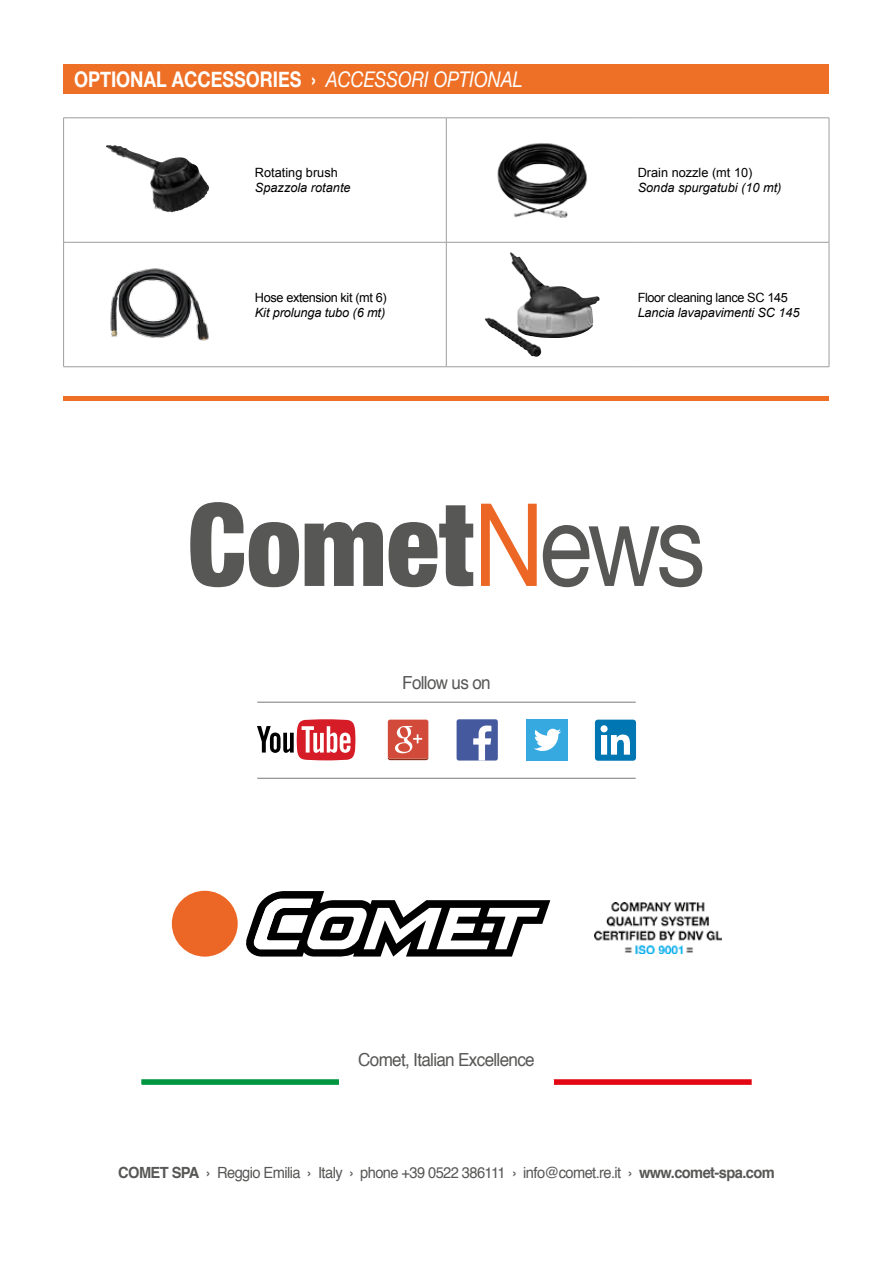
<style>
.page{position:relative;width:893px;height:1263px;background:#fff}
.page>*{position:absolute;margin:0;border:0;box-sizing:border-box;transform-origin:0 0}
.t1{font:900 condensed 115.2px "Helvetica Neue";color:#575756;scale:.95 1}
.t2{font:700 21.6px "Helvetica Neue";color:#fff;scale:.83 1}
.t3{font:18px "Helvetica";letter-spacing:-.04em;color:#575756;scale:.95 1}
.t4{font:15.45px "Helvetica";letter-spacing:-.04em;color:#575756;scale:.95 1}
.t5{font:italic 12.75px "Arial";letter-spacing:-.01em;color:#000}
.t6{font:12.75px "Arial";letter-spacing:-.03em;color:#000}
.t7{font:12.75px "Arial";color:#000}
.s1{font-weight:400;font-style:italic}
.s2{font-weight:400;font-stretch:normal;color:#ec6725}
.s3{font-weight:400;font-stretch:normal}
.s4{font-weight:700}
</style>
<div class="page">
<hr style="left:63px;top:118px;width:192px;height:1px;background:#9d9d9c">
<hr style="left:63px;top:118px;width:1px;height:124px;background:#9d9d9c">
<hr style="left:255px;top:118px;width:191px;height:1px;background:#9d9d9c">
<hr style="left:446px;top:118px;width:192px;height:1px;background:#9d9d9c">
<hr style="left:446px;top:118px;width:1px;height:124px;background:#9d9d9c">
<hr style="left:638px;top:118px;width:191px;height:1px;background:#9d9d9c">
<hr style="left:829px;top:118px;width:1px;height:124px;background:#9d9d9c">
<hr style="left:63px;top:242px;width:192px;height:1px;background:#9d9d9c">
<hr style="left:63px;top:242px;width:1px;height:124px;background:#9d9d9c">
<hr style="left:255px;top:242px;width:191px;height:1px;background:#9d9d9c">
<hr style="left:446px;top:242px;width:192px;height:1px;background:#9d9d9c">
<hr style="left:446px;top:242px;width:1px;height:124px;background:#9d9d9c">
<hr style="left:638px;top:242px;width:191px;height:1px;background:#9d9d9c">
<hr style="left:829px;top:242px;width:1px;height:124px;background:#9d9d9c">
<hr style="left:63px;top:366px;width:192px;height:1px;background:#9d9d9c">
<hr style="left:255px;top:366px;width:191px;height:1px;background:#9d9d9c">
<hr style="left:446px;top:366px;width:192px;height:1px;background:#9d9d9c">
<hr style="left:638px;top:366px;width:191px;height:1px;background:#9d9d9c">
<img style="left:106px;top:145px;width:92px;height:68px">
<img style="left:497px;top:143px;width:90px;height:75px">
<img style="left:110px;top:268px;width:99px;height:73px">
<img style="left:485px;top:252px;width:114px;height:86px">
<hr style="left:257px;top:778px;width:379px;height:1px;background:#575756">
<hr style="left:257px;top:702px;width:379px;height:1px;background:#575756">
<svg style="left:257px;top:719px;width:98px;height:41px"></svg>
<div style="left:527px;top:719px;width:41px;height:41px;background:#36a9e1"></div>
<svg style="left:534px;top:729px;width:27px;height:22px"></svg>
<div style="left:457px;top:719px;width:41px;height:41px;background:#44599e;border-radius:2px"></div>
<svg style="left:473px;top:725px;width:18px;height:35px"></svg>
<div style="left:595px;top:720px;width:41px;height:41px;background:#0076b3;border-radius:3px"></div>
<svg style="left:600px;top:725px;width:30px;height:30px"></svg>
<div style="left:388px;top:720px;width:40px;height:38px;background:#d24b3a;border-radius:2px"></div>
<svg style="left:388px;top:726px;width:40px;height:34px"></svg>
<div style="left:553px;top:1079px;width:199px;height:6px;background:#e30613"></div>
<div style="left:337px;top:1079px;width:217px;height:6px;background:#fff"></div>
<div style="left:141px;top:1079px;width:198px;height:6px;background:#009641"></div>
<div style="left:63px;top:64px;width:766px;height:30px;background:#ee7026"></div>
<div style="left:63px;top:396px;width:766px;height:5px;background:#ee7026"></div>
<svg style="left:246px;top:891px;width:304px;height:65px"></svg>
<div style="left:172px;top:891px;width:66px;height:66px;background:#ec6725;border-radius:50%"></div>
<img style="left:594px;top:903px;width:127px;height:50px">
<h2 class="t2" style="left:74px;top:63px;width:542px">OPTIONAL ACCESSORIES › <span class="s1">ACCESSORI OPTIONAL</span></h2>
<p class="t7" style="left:255px;top:164px;width:84px">Rotating brush</p>
<p class="t5" style="left:255px;top:179px;width:97px">Spazzola rotante</p>
<p class="t6" style="left:255px;top:289px;width:133px">Hose extension kit (mt 6)</p>
<p class="t5" style="left:255px;top:304px;width:132px">Kit prolunga tubo (6 mt)</p>
<p class="t7" style="left:638px;top:164px;width:116px">Drain nozzle (mt 10)</p>
<p class="t5" style="left:638px;top:179px;width:145px">Sonda spurgatubi (10 mt)</p>
<p class="t6" style="left:638px;top:289px;width:152px">Floor cleaning lance SC 145</p>
<p class="t5" style="left:638px;top:304px;width:163px">Lancia lavapavimenti SC 145</p>
<h1 class="t1" style="left:188px;top:450px;width:546px">Comet<span class="s2">N</span><span class="s3">ews</span></h1>
<p class="t3" style="left:402px;top:668px;width:95px">Follow us on</p>
<p class="t3" style="left:358px;top:1046px;width:187px">Comet, Italian Excellence</p>
<p class="t4" style="left:118px;top:1160px;width:693px"><span class="s4">COMET SPA</span> › Reggio Emilia › Italy › phone +39 0522 386111 › info@comet.re.it › <span class="s4">www.comet-spa.com</span></p>
</div>
